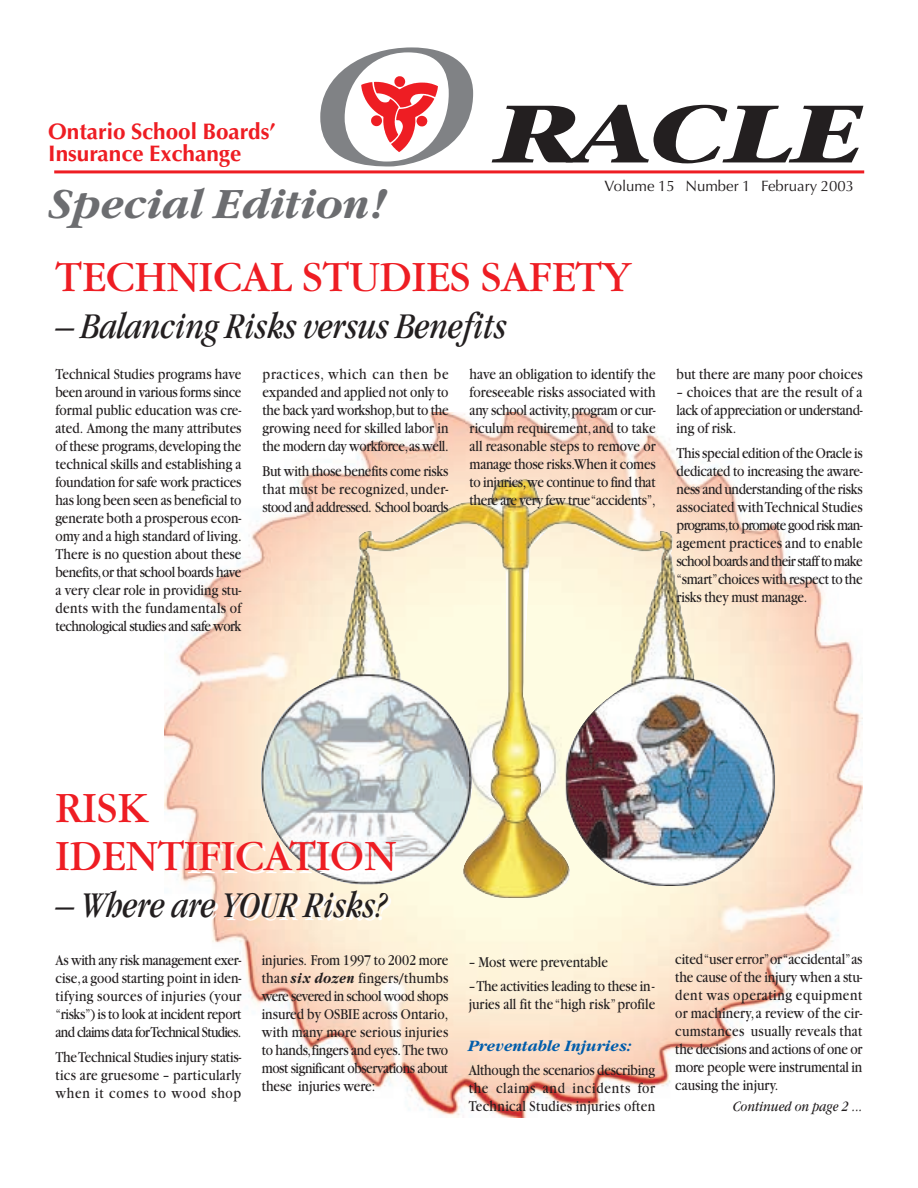
<style>
.page{position:relative;width:918px;height:1188px;background:#fff}
.page>*{position:absolute;margin:0;border:0;box-sizing:border-box;transform-origin:0 0}
.t1{font:italic 700 81px "Stone Serif";letter-spacing:-.04em;color:#231f20;scale:1.3 1}
.t2{font:45px/48px "Garamond";color:#ee1d23}
.t3{font:italic 700 45px "Garamond";color:#6c6d70}
.t4{font:italic condensed 37.5px "Garamond";color:#231f20}
.t5{font:700 22.5px/22.5px "Optima";color:#ee1d23}
.t6{font:italic 700 16.5px "Garamond";color:#015dab}
.t7{font:15.75px/18px "Garamond";letter-spacing:-.015em;color:#231f20;text-align:justify;scale:.85 1}
.t8{font:15.75px "Garamond";letter-spacing:.005em;color:#231f20;scale:.85 1}
.t9{font:15px "Optima";color:#231f20}
.t10{font:italic 15px "Garamond";color:#231f20;scale:.85 1}
.s1{font-weight:400;font-size:164.4px;color:#808285}
.s2{font-weight:700;font-style:italic}
</style>
<div class="page">
<img style="left:165px;top:413px;width:697px;height:704px">
<img style="left:261px;top:477px;width:514px;height:421px">
<img style="left:319px;top:76px;width:141px;height:98px">
<hr style="left:54px;top:170px;width:810px;height:3px;background:#ee1d23">
<h1 class="t1" style="left:308px;top:103px;width:428px"><span class="s1">O</span> RACLE</h1>
<h3 class="t5" style="left:48px;top:122px;width:229px">Ontario School Boards’<br>Insurance Exchange</h3>
<h2 class="t3" style="left:52px;top:187px;width:338px">Special Edition!</h2>
<p class="t9" style="left:605px;top:180px;width:251px">Volume 15 Number 1 February 2003</p>
<h2 class="t2" style="left:56px;top:257px;width:577px">TECHNICAL STUDIES SAFETY</h2>
<h3 class="t4" style="left:56px;top:311px;width:453px">– Balancing Risks versus Benefits</h3>
<p class="t7" style="left:56px;top:367px;width:220px">Technical Studies programs have been around in various forms since formal public education was cre&shy;ated. Among the many attributes of these programs,developing the technical skills and establishing a foundation for safe work practices has long been seen as beneficial to generate both a prosperous econ&shy;omy and a high standard of living.<br>There is no question about these benefits,or that school boards have a very clear role in providing stu&shy;dents with the fundamentals of technological studies and safe work</p>
<p class="t7" style="left:263px;top:367px;width:220px">practices, which can then be expanded and applied not only to the back yard workshop,but to the growing need for skilled labor in the modern day workforce,as well.</p>
<p class="t7" style="left:470px;top:367px;width:220px">have an obligation to identify the foreseeable risks associated with any school activity,program or cur&shy;riculum requirement,and to take all reasonable steps to remove or manage those risks.When it comes to injuries,we continue to find that there are very few true “accidents”,</p>
<p class="t7" style="left:263px;top:463px;width:220px">But with those benefits come risks that must be recognized,under&shy;stood and addressed. School boards</p>
<p class="t8" style="left:677px;top:369px;width:220px">but there are many poor choices</p>
<p class="t7" style="left:677px;top:385px;width:220px">– choices that are the result of a lack of appreciation or understand&shy;ing of risk.</p>
<p class="t7" style="left:677px;top:445px;width:220px">This special edition of the Oracle is dedicated to increasing the aware&shy;ness and understanding of the risks associated with Technical Studies programs,to promote good risk man&shy;agement practices and to enable school boards and their staff to make “smart”choices with respect to the risks they must manage.</p>
<h2 class="t2" style="left:56px;top:788px;width:342px">RISK<br>IDENTIFICATION</h2>
<h3 class="t4" style="left:56px;top:890px;width:334px">– Where are YOUR Risks?</h3>
<p class="t7" style="left:56px;top:953px;width:220px">As with any risk management exer&shy;cise,a good starting point in iden&shy;tifying sources of injuries (your “risks”) is to look at incident report and claims data for Technical Studies.</p>
<p class="t7" style="left:56px;top:1049px;width:220px">The Technical Studies injury statis&shy;tics are gruesome – particularly when it comes to wood shop</p>
<p class="t7" style="left:262px;top:953px;width:221px">injuries. From 1997 to 2002 more than <span class="s2">six dozen</span> fingers/thumbs were severed in school wood shops insured by OSBIE across Ontario, with many more serious injuries to hands,fingers and eyes. The two most significant observations about these injuries were:</p>
<p class="t7" style="left:469px;top:954px;width:165px">– Most were preventable</p>
<p class="t7" style="left:469px;top:978px;width:221px">– The activities leading to these in&shy;juries all fit the “high risk”profile</p>
<p class="t6" style="left:469px;top:1040px;width:165px">Preventable Injuries:</p>
<p class="t7" style="left:469px;top:1063px;width:221px">Although the scenarios describing the claims and incidents for Technical Studies injuries often</p>
<p class="t7" style="left:675px;top:951px;width:222px">cited “user error”or “accidental”as the cause of the injury when a stu&shy;dent was operating equipment or machinery,a review of the cir&shy;cumstances usually reveals that the decisions and actions of one or more people were instrumental in causing the injury.</p>
<p class="t10" style="left:733px;top:1102px;width:154px">Continued on page 2 ...</p>
</div>
